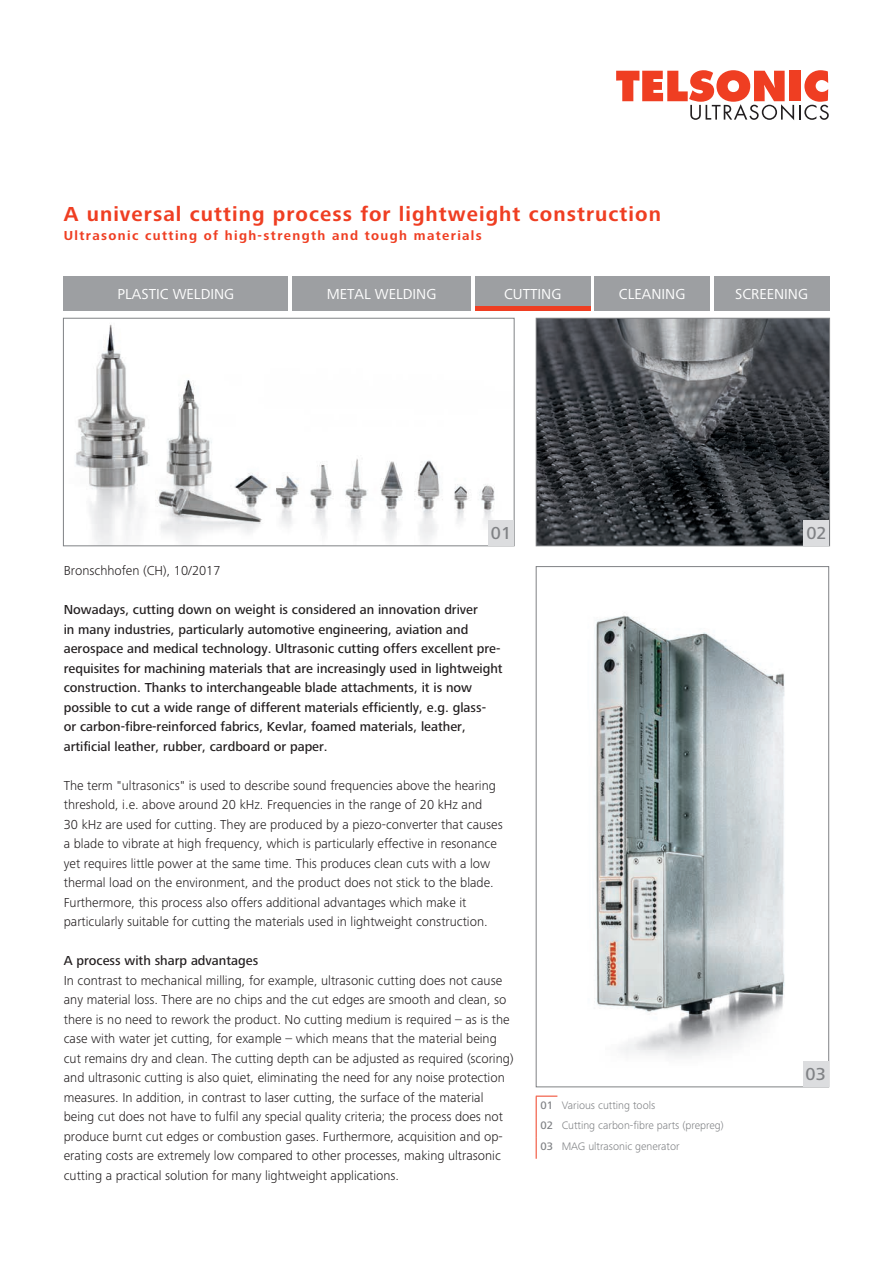
<style>
.page{position:relative;width:893px;height:1263px;background:#fff}
.page>*{position:absolute;margin:0;border:0;box-sizing:border-box;transform-origin:0 0}
.Haupttitel_rot{font:700 21px "Frutiger Next LTW1 G";letter-spacing:.05em;color:#ef3e22}
.t1{font:500 18px "Frutiger Next LTW1 G";color:#808285}
.Portfoliotitel{font:15px "Frutiger Next LTW1 G";color:#fff}
.Lauftext_9_13pt{font:300 13.5px/19.5px "Frutiger Next LTW1 G";color:#231f20}
.Lauftext_9_13pt__med{font:500 13.5px/19.5px "Frutiger Next LTW1 G";color:#231f20}
.Subtitel_rot{font:700 13.5px "Frutiger Next LTW1 G";letter-spacing:.1em;color:#ef3e22}
.Legende_7_5_9pt{font:300 11.25px "Frutiger Next LTW1 G";color:#808285}
.Legende_7_5_9pt__med{font:500 11.25px "Frutiger Next LTW1 G";color:#808285}
</style>
<div class="page">
<svg style="left:616px;top:70px;width:213px;height:50px"></svg>
<svg style="left:63px;top:317px;width:452px;height:230px"></svg>
<div style="left:488px;top:520px;width:26px;height:25px;background:#dcdddf"></div>
<svg style="left:535px;top:566px;width:294px;height:521px"></svg>
<svg style="left:535px;top:317px;width:295px;height:230px;background:#46494d"></svg>
<div style="left:804px;top:520px;width:25px;height:25px;background:#dcdddf"></div>
<div style="left:803px;top:1061px;width:25px;height:25px;background:#dcdddf"></div>
<div style="left:64px;top:276px;width:224px;height:34px;background:#9d9fa2"></div>
<div style="left:292px;top:276px;width:179px;height:34px;background:#9d9fa2"></div>
<div style="left:475px;top:276px;width:115px;height:34px;background:#9d9fa2"></div>
<div style="left:595px;top:276px;width:115px;height:34px;background:#9d9fa2"></div>
<div style="left:714px;top:276px;width:115px;height:34px;background:#9d9fa2"></div>
<hr style="left:475px;top:306px;width:115px;height:4px;background:#ef3e22">
<svg style="left:536px;top:1096px;width:21px;height:63px"></svg>
<p class="Haupttitel_rot" style="left:64px;top:202px;width:599px">A universal cutting process for lightweight construction</p>
<p class="Subtitel_rot" style="left:64px;top:228px;width:420px">Ultrasonic cutting of high-strength and tough materials</p>
<p class="Portfoliotitel" style="left:118px;top:285px;width:118px">PLASTIC WELDING</p>
<p class="Portfoliotitel" style="left:327px;top:285px;width:111px">METAL WELDING</p>
<p class="Portfoliotitel" style="left:504px;top:285px;width:59px">CUTTING</p>
<p class="Portfoliotitel" style="left:619px;top:285px;width:68px">CLEANING</p>
<p class="Portfoliotitel" style="left:735px;top:285px;width:74px">SCREENING</p>
<p class="t1" style="left:491px;top:523px;width:22px">01</p>
<p class="t1" style="left:806px;top:523px;width:22px">02</p>
<p class="Lauftext_9_13pt" style="left:64px;top:561px;width:158px">Bronschhofen (CH), 10/2017</p>
<p class="Lauftext_9_13pt__med" style="left:64px;top:600px;width:440px">Nowadays, cutting down on weight is considered an innovation driver<br>in many industries, particularly automotive engineering, aviation and aerospace and medical technology. Ultrasonic cutting offers excellent pre&shy;requisites for machining materials that are increasingly used in lightweight construction. Thanks to interchangeable blade attachments, it is now possible to cut a wide range of different materials efficiently, e.g. glass-<br>or carbon-fibre-reinforced fabrics, Kevlar, foamed materials, leather, artificial leather, rubber, cardboard or paper.</p>
<p class="Lauftext_9_13pt" style="left:64px;top:775px;width:440px">The term "ultrasonics" is used to describe sound frequencies above the hearing threshold, i.e. above around 20 kHz. Frequencies in the range of 20 kHz and<br>30 kHz are used for cutting. They are produced by a piezo-converter that causes a blade to vibrate at high frequency, which is particularly effective in resonance yet requires little power at the same time. This produces clean cuts with a low thermal load on the environment, and the product does not stick to the blade.<br>Furthermore, this process also offers additional advantages which make it particularly suitable for cutting the materials used in lightweight construction.</p>
<p class="Lauftext_9_13pt__med" style="left:64px;top:951px;width:196px">A process with sharp advantages</p>
<p class="Lauftext_9_13pt" style="left:64px;top:970px;width:451px">In contrast to mechanical milling, for example, ultrasonic cutting does not cause any material loss. There are no chips and the cut edges are smooth and clean, so there is no need to rework the product. No cutting medium is required – as is the case with water jet cutting, for example – which means that the material being cut remains dry and clean. The cutting depth can be adjusted as required (scoring) and ultrasonic cutting is also quiet, eliminating the need for any noise protection measures. In addition, in contrast to laser cutting, the surface of the material being cut does not have to fulfil any special quality criteria; the process does not produce burnt cut edges or combustion gases. Furthermore, acquisition and op&shy;erating costs are extremely low compared to other processes, making ultrasonic cutting a practical solution for many lightweight applications.</p>
<p class="Legende_7_5_9pt__med" style="left:540px;top:1098px;width:14px">01</p>
<p class="Legende_7_5_9pt" style="left:562px;top:1098px;width:95px">Various cutting tools</p>
<p class="Legende_7_5_9pt__med" style="left:540px;top:1119px;width:14px">02</p>
<p class="Legende_7_5_9pt" style="left:562px;top:1119px;width:164px">Cutting carbon-fibre parts (prepreg)</p>
<p class="Legende_7_5_9pt__med" style="left:540px;top:1140px;width:14px">03</p>
<p class="Legende_7_5_9pt" style="left:562px;top:1140px;width:120px">MAG ultrasonic generator</p>
<p class="t1" style="left:806px;top:1064px;width:22px">03</p>
</div>
